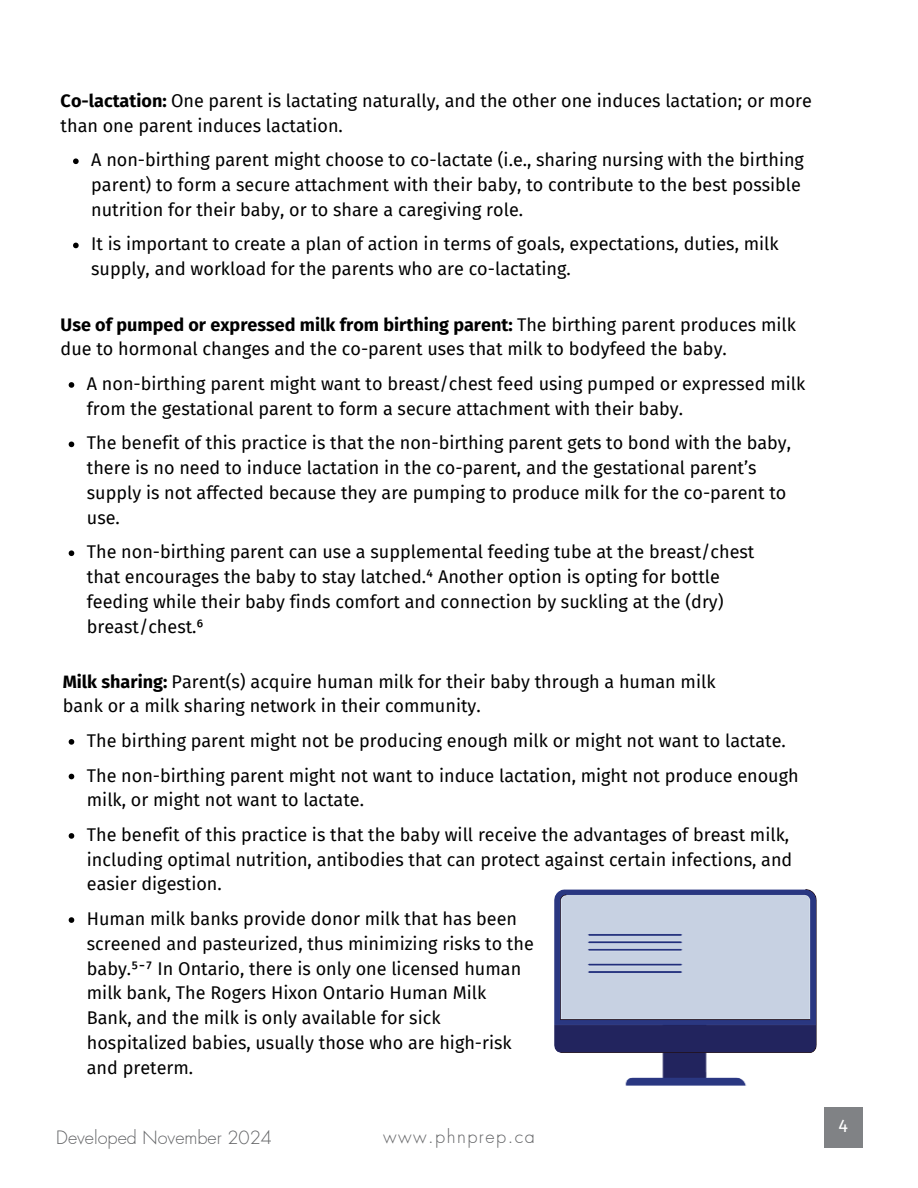
<style>
.page{position:relative;width:918px;height:1188px;background:#fff}
.page>*{position:absolute;margin:0;border:0;box-sizing:border-box;transform-origin:0 0}
.t1{font:18px/24.8px "Fira Sans";color:#000}
.t2{font:300 18px "Futura LT Pro";color:#636466}
.t3{font:300 18px "Futura LT Pro";letter-spacing:.085em;color:#636466}
.t4{font:18px "Fira Sans";color:#fff}
.s1{font-weight:700}
</style>
<div class="page">
<div style="left:824px;top:1107px;width:39px;height:41px;background:#808285"></div>
<svg style="left:73px;top:158px;width:6px;height:6px"></svg>
<svg style="left:73px;top:243px;width:6px;height:5px"></svg>
<svg style="left:69px;top:382px;width:5px;height:6px"></svg>
<svg style="left:69px;top:442px;width:5px;height:5px"></svg>
<svg style="left:69px;top:550px;width:5px;height:6px"></svg>
<svg style="left:69px;top:739px;width:5px;height:6px"></svg>
<svg style="left:69px;top:774px;width:5px;height:5px"></svg>
<svg style="left:69px;top:833px;width:5px;height:6px"></svg>
<svg style="left:69px;top:917px;width:5px;height:6px"></svg>
<img style="left:555px;top:889px;width:262px;height:197px">
<div style="left:700px;top:904px;width:104px;height:106px;background:#c7d1e2"></div>
<h1 class="t1" style="left:61px;top:88px;width:753px"><span class="s1">Co-lactation:</span> One parent is lactating naturally, and the other one induces lactation; or more than one parent induces lactation.</h1>
<p class="t1" style="left:91px;top:148px;width:714px">A non-birthing parent might choose to co-lactate (i.e., sharing nursing with the birthing parent) to form a secure attachment with their baby, to contribute to the best possible nutrition for their baby, or to share a caregiving role.</p>
<p class="t1" style="left:91px;top:232px;width:689px">It is important to create a plan of action in terms of goals, expectations, duties, milk supply, and workload for the parents who are co-lactating.</p>
<p class="t1" style="left:61px;top:312px;width:737px"><span class="s1">Use of pumped or expressed milk from birthing parent:</span> The birthing parent produces milk due to hormonal changes and the co-parent uses that milk to bodyfeed the baby.</p>
<h1 class="t1" style="left:87px;top:372px;width:720px">A non-birthing parent might want to breast/chest feed using pumped or expressed milk from the gestational parent to form a secure attachment with their baby.</h1>
<p class="t1" style="left:87px;top:431px;width:706px">The benefit of this practice is that the non-birthing parent gets to bond with the baby, there is no need to induce lactation in the co-parent, and the gestational parent’s supply is not affected because they are pumping to produce milk for the co-parent to use.</p>
<p class="t1" style="left:87px;top:540px;width:669px">The non-birthing parent can use a supplemental feeding tube at the breast/chest that encourages the baby to stay latched.⁴ Another option is opting for bottle feeding while their baby finds comfort and connection by suckling at the (dry) breast/chest.⁶</p>
<p class="t1" style="left:63px;top:669px;width:654px"><span class="s1">Milk sharing:</span> Parent(s) acquire human milk for their baby through a human milk bank or a milk sharing network in their community.</p>
<p class="t1" style="left:87px;top:729px;width:700px">The birthing parent might not be producing enough milk or might not want to lactate.</p>
<p class="t1" style="left:87px;top:763px;width:713px">The non-birthing parent might not want to induce lactation, might not produce enough milk, or might not want to lactate.</p>
<h1 class="t1" style="left:87px;top:823px;width:707px">The benefit of this practice is that the baby will receive the advantages of breast milk, including optimal nutrition, antibodies that can protect against certain infections, and easier digestion.</h1>
<h1 class="t1" style="left:87px;top:907px;width:448px">Human milk banks provide donor milk that has been screened and pasteurized, thus minimizing risks to the baby.⁵⁻⁷ In Ontario, there is only one licensed human milk bank, The Rogers Hixon Ontario Human Milk Bank, and the milk is only available for sick hospitalized babies, usually those who are high-risk and preterm.</h1>
<p class="t2" style="left:56px;top:1129px;width:217px">Developed November 2024</p>
<p class="t3" style="left:383px;top:1129px;width:153px">www.phnprep.ca</p>
<h1 class="t4" style="left:839px;top:1115px;width:11px">4</h1>
</div>
